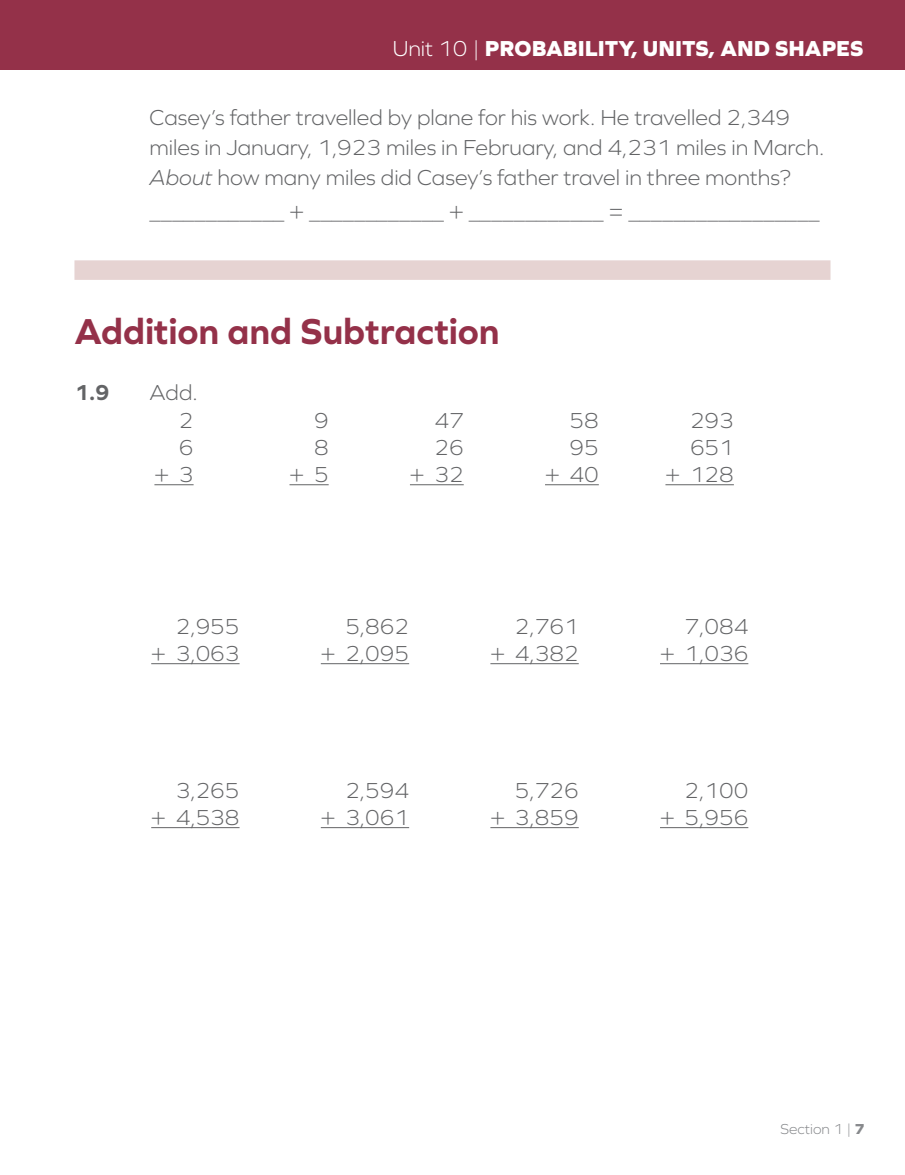
<style>
.page{position:relative;width:905px;height:1175px;background:#fff}
.page>*{position:absolute;margin:0;border:0;box-sizing:border-box;transform-origin:0 0}
.t1{font:700 37.5px "Graphie";letter-spacing:-.005em;color:#943149}
.t2{font:300 22.5px/27px "Graphie";color:#636466;text-align:right}
.t3{font:800 22.5px "Graphie";color:#fff}
.t4{font:700 22.5px "Graphie";color:#636466}
.t5{font:300 15px "Graphie";color:#87898c}
.s1{font-weight:300}
.s2{font-style:italic}
.s3{font-weight:800}
</style>
<div class="page">
<hr style="left:154px;top:484px;width:39px;height:1px;background:#636466">
<hr style="left:289px;top:484px;width:39px;height:1px;background:#636466">
<hr style="left:410px;top:484px;width:53px;height:1px;background:#636466">
<hr style="left:545px;top:484px;width:53px;height:1px;background:#636466">
<hr style="left:665px;top:484px;width:68px;height:1px;background:#636466">
<hr style="left:151px;top:663px;width:88px;height:1px;background:#636466">
<hr style="left:321px;top:663px;width:88px;height:1px;background:#636466">
<hr style="left:490px;top:663px;width:88px;height:1px;background:#636466">
<hr style="left:660px;top:663px;width:88px;height:1px;background:#636466">
<hr style="left:151px;top:827px;width:88px;height:1px;background:#636466">
<hr style="left:321px;top:827px;width:88px;height:1px;background:#636466">
<hr style="left:490px;top:827px;width:88px;height:1px;background:#636466">
<hr style="left:660px;top:827px;width:88px;height:1px;background:#636466">
<div style="left:74px;top:260px;width:756px;height:20px;background:#e6d3d2"></div>
<div style="left:0;top:0;width:904px;height:69px;background:#943149"></div>
<p class="t3" style="left:392px;top:35px;width:472px"><span class="s1">Unit 10 |</span> PROBABILITY, UNITS, AND SHAPES</p>
<p class="t2" style="left:149px;top:102px;width:676px;line-height:30px;text-align:left">Casey’s father travelled by plane for his work. He travelled 2,349 miles in January, 1,923 miles in February, and 4,231 miles in March.<br><span class="s2">About</span> how many miles did Casey’s father travel in three months?</p>
<p class="t2" style="left:149px;top:198px;width:671px">____________ + ____________ + ____________ = _________________</p>
<h1 class="t1" style="left:74px;top:309px;width:426px">Addition and Subtraction</h1>
<p class="t4" style="left:74px;top:379px;width:37px">1.9</p>
<p class="t2" style="left:149px;top:378px;width:50px;line-height:27.6px">Add.<br>2<br>6<br>+ 3</p>
<p class="t2" style="left:289px;top:407px;width:41px">9<br>8<br>+ 5</p>
<p class="t2" style="left:410px;top:407px;width:55px">47<br>26<br>+ 32</p>
<p class="t2" style="left:545px;top:407px;width:55px">58<br>95<br>+ 40</p>
<p class="t2" style="left:665px;top:407px;width:70px">293<br>651<br>+ 128</p>
<p class="t2" style="left:151px;top:613px;width:90px">2,955<br>+ 3,063</p>
<p class="t2" style="left:321px;top:613px;width:90px">5,862<br>+ 2,095</p>
<p class="t2" style="left:490px;top:613px;width:90px">2,761<br>+ 4,382</p>
<p class="t2" style="left:660px;top:613px;width:90px">7,084<br>+ 1,036</p>
<p class="t2" style="left:151px;top:777px;width:90px">3,265<br>+ 4,538</p>
<p class="t2" style="left:321px;top:777px;width:90px">2,594<br>+ 3,061</p>
<p class="t2" style="left:490px;top:777px;width:90px">5,726<br>+ 3,859</p>
<p class="t2" style="left:660px;top:777px;width:90px">2,100<br>+ 5,956</p>
<p class="t5" style="left:780px;top:1120px;width:85px">Section 1 | <span class="s3">7</span></p>
</div>
